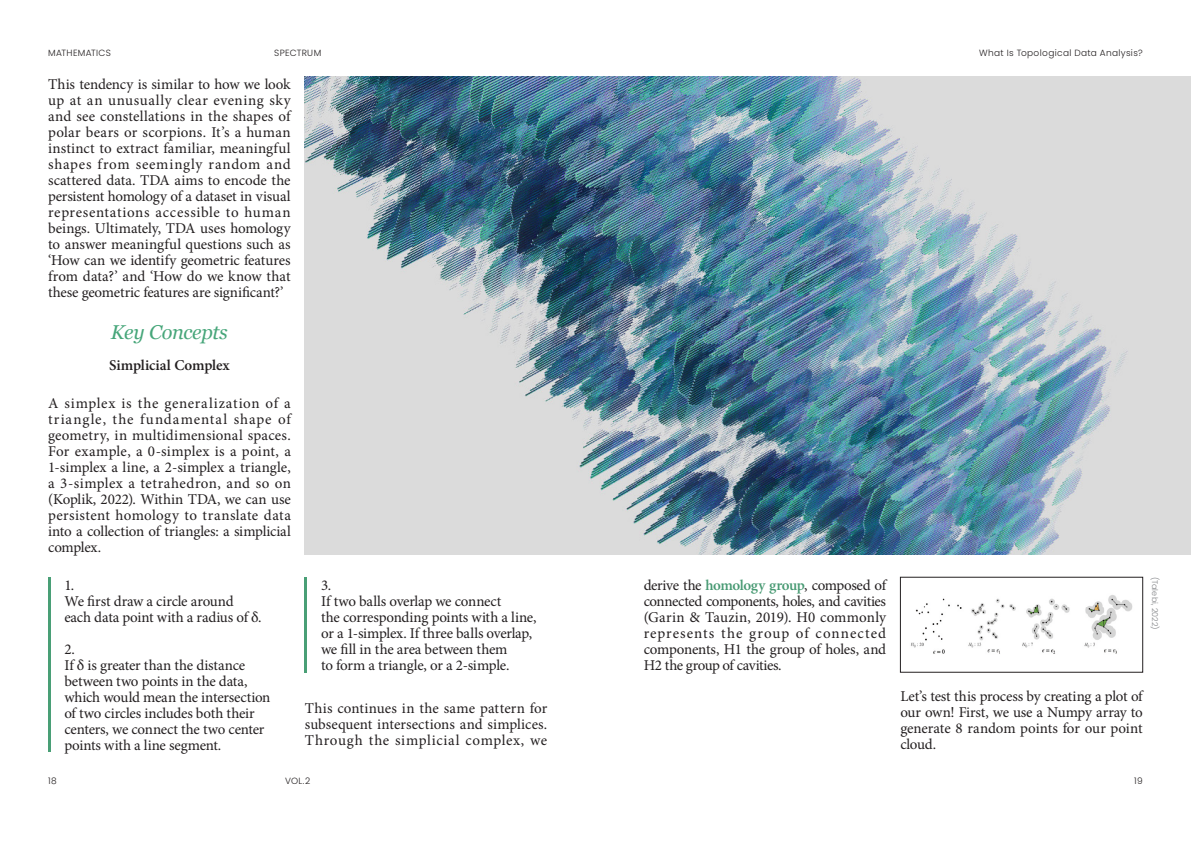
<style>
.page{position:relative;width:1191px;height:842px;background:#fff}
.page>*{position:absolute;margin:0;border:0;box-sizing:border-box;transform-origin:0 0}
.Quote_style{font:italic 20px "Georgia";letter-spacing:-.01em;color:#47a67a}
.Body_style{font:15px/16px "Minion Pro";letter-spacing:-.01em;color:#231f20;text-align:justify}
.Body_style_B{font:600 15px "Minion Pro";letter-spacing:-.01em;color:#231f20}
.Page_N_style_R{font:300 9px "Poppins";letter-spacing:.035em;color:#231f20}
.Page_N_style_L{font:300 9px "Poppins";letter-spacing:.03em;color:#231f20}
.Reference_style_L{font:300 8px "Poppins";letter-spacing:.015em;color:#808285}
.s1{font-weight:600;color:#489a73}
</style>
<div class="page">
<hr style="left:48px;top:577px;width:2px;height:174px;background:#499f76">
<hr style="left:305px;top:577px;width:2px;height:95px;background:#499f76">
<img style="left:911px;top:595px;width:222px;height:59px">
<div style="left:900px;top:577px;width:242px;height:95px;border:1px solid #231f20"></div>
<img style="left:305px;top:77px;width:886px;height:477px">
<p class="Page_N_style_L" style="left:48px;top:47px;width:64px">MATHEMATICS</p>
<p class="Page_N_style_R" style="left:274px;top:47px;width:48px">SPECTRUM</p>
<p class="Body_style" style="left:48px;top:76px;width:244px">This tendency is similar to how we look up at an unusually clear evening sky and see constellations in the shapes of polar bears or scorpions. It’s a human instinct to extract familiar, meaningful shapes from seemingly random and scattered data. TDA aims to encode the persistent homology of a dataset in visual representations accessible to human beings. Ultimately, TDA uses homology to answer meaningful questions such as ‘How can we identify geometric features from data?’ and ‘How do we know that these geometric features are significant?’</p>
<p class="Quote_style" style="left:111px;top:318px;width:118px">Key Concepts</p>
<p class="Body_style_B" style="left:109px;top:355px;width:122px">Simplicial Complex</p>
<p class="Body_style" style="left:48px;top:395px;width:244px">A simplex is the generalization of a triangle, the fundamental shape of geometry, in multidimensional spaces.<br>For example, a 0-simplex is a point, a 1-simplex a line, a 2-simplex a triangle, a 3-simplex a tetrahedron, and so on (Koplik, 2022). Within TDA, we can use persistent homology to translate data into a collection of triangles: a simplicial complex.</p>
<p class="Body_style" style="left:64px;top:577px;width:11px">1.</p>
<p class="Body_style" style="left:64px;top:593px;width:171px">We first draw a circle around</p>
<p class="Body_style" style="left:64px;top:609px;width:199px">each data point with a radius of δ.</p>
<p class="Body_style" style="left:64px;top:641px;width:12px">2.</p>
<p class="Body_style" style="left:64px;top:657px;width:182px">If δ is greater than the distance</p>
<p class="Body_style" style="left:64px;top:673px;width:185px">between two points in the data,</p>
<p class="Body_style" style="left:64px;top:689px;width:208px">which would mean the intersection</p>
<p class="Body_style" style="left:64px;top:705px;width:202px;text-align:left">of two circles includes both their centers, we connect the two center points with a line segment.</p>
<p class="Body_style" style="left:305px;top:700px;width:244px">This continues in the same pattern for subsequent intersections and simplices.<br>Through the simplicial complex, we</p>
<p class="Body_style" style="left:321px;top:577px;width:12px">3.</p>
<p class="Body_style" style="left:321px;top:593px;width:182px">If two balls overlap we connect</p>
<p class="Body_style" style="left:321px;top:609px;width:217px">the corresponding points with a line,</p>
<p class="Body_style" style="left:321px;top:625px;width:213px">or a 1-simplex. If three balls overlap,</p>
<p class="Body_style" style="left:321px;top:641px;width:188px">we fill in the area between them</p>
<p class="Body_style" style="left:321px;top:657px;width:190px">to form a triangle, or a 2-simple.</p>
<p class="Page_N_style_R" style="left:979px;top:47px;width:165px">What Is Topological Data Analysis?</p>
<p class="Body_style" style="left:643px;top:577px;width:244px">derive the <span class="s1">homology group</span>, composed of connected components, holes, and cavities (Garin &amp; Tauzin, 2019). H0 commonly represents the group of connected components, H1 the group of holes, and H2 the group of cavities.</p>
<p class="Reference_style_L" style="left:1159px;top:577px;width:54px;rotate:90deg">(Talebi, 2022)</p>
<p class="Body_style" style="left:900px;top:688px;width:244px">Let’s test this process by creating a plot of our own! First, we use a Numpy array to generate 8 random points for our point cloud.</p>
<p class="Page_N_style_R" style="left:48px;top:775px;width:10px">18</p>
<p class="Page_N_style_R" style="left:285px;top:775px;width:27px">VOL.2</p>
<p class="Page_N_style_R" style="left:1134px;top:775px;width:10px">19</p>
</div>
